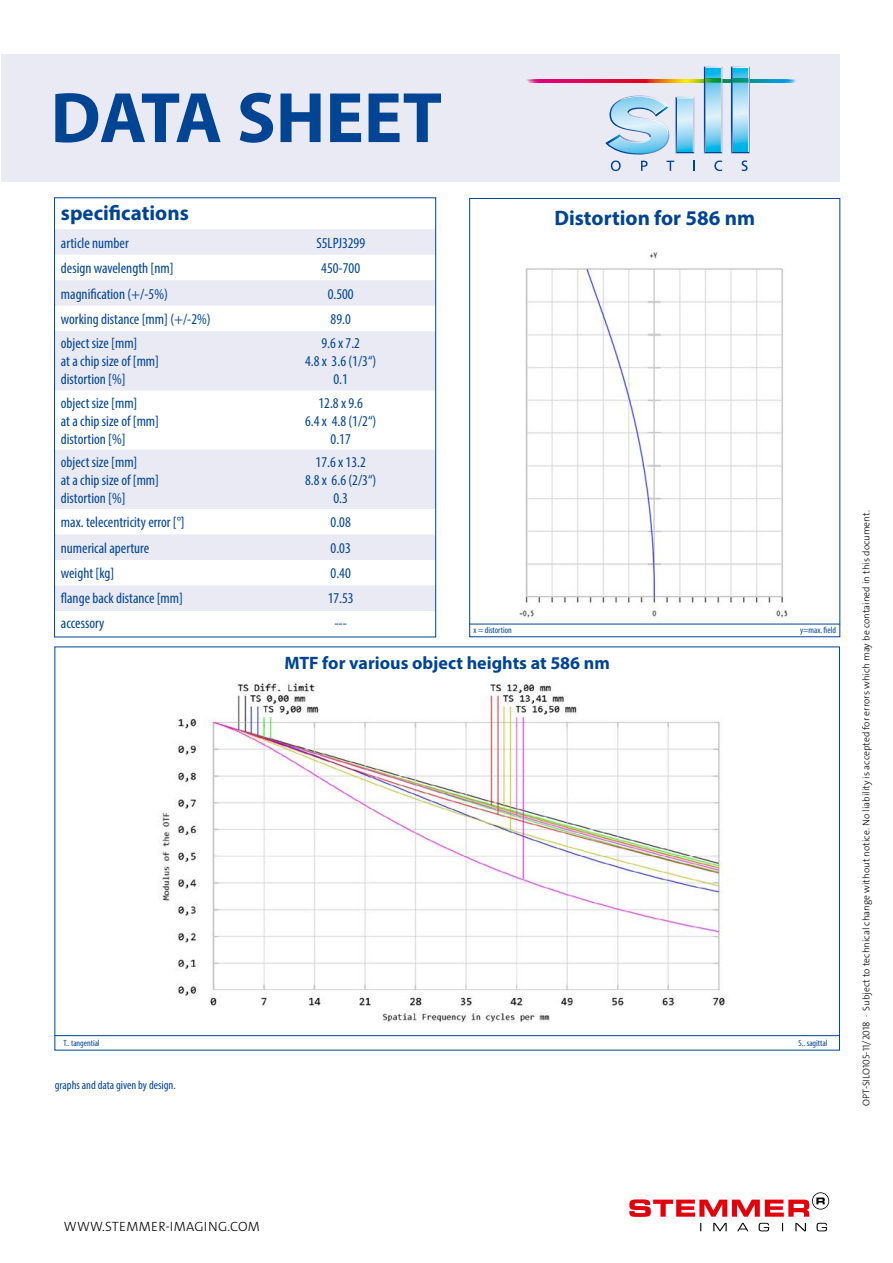
<style>
.page{position:relative;width:893px;height:1263px;background:#fff}
.page>*{position:absolute;margin:0;border:0;box-sizing:border-box;transform-origin:0 0}
.t1{font:700 72px "Myriad Pro";color:#004494}
.t2{font:700 21px "Myriad Pro";color:#004494}
.t3{font:700 18px "Myriad Pro";color:#004494}
.t4{font:condensed 15px/18px "Myriad Pro";color:#004494}
.t5{font:13.5px "The Sans LP3 Lig";letter-spacing:.025em;color:#000}
.t6{font:condensed 12px "Myriad Pro";color:#004494}
.t7{font:9.75px "The Sans LP3 Lig";color:#000}
.t8{font:condensed 9px "Myriad Pro";color:#004494}
</style>
<div class="page">
<svg style="left:56px;top:229px;width:378px;height:382px;fill:#e9eaf4"></svg>
<div style="left:1px;top:54px;width:839px;height:128px;background:#e9eaf4"></div>
<svg style="left:527px;top:79px;width:262px;height:1px"></svg>
<svg style="left:528px;top:82px;width:266px;height:1px"></svg>
<svg style="left:528px;top:81px;width:265px;height:1px"></svg>
<svg style="left:526px;top:80px;width:269px;height:1px"></svg>
<svg style="left:605px;top:66px;width:145px;height:105px"></svg>
<img style="left:519px;top:252px;width:269px;height:366px">
<hr style="left:469px;top:624px;width:371px;height:1px;background:#004494">
<hr style="left:55px;top:1035px;width:784px;height:1px;background:#004494">
<img style="left:161px;top:683px;width:564px;height:340px">
<svg style="left:629px;top:1192px;width:200px;height:39px"></svg>
<h1 class="t1" style="left:51px;top:71px;width:393px">DATA SHEET</h1>
<h2 class="t2" style="left:61px;top:199px;width:129px">specifications</h2>
<p class="t4" style="left:61px;top:233px;width:69px">article number</p>
<p class="t4" style="left:316px;top:233px;width:50px">S5LPJ3299</p>
<p class="t4" style="left:61px;top:259px;width:114px">design wavelength [nm]</p>
<p class="t4" style="left:321px;top:259px;width:40px">450-700</p>
<p class="t4" style="left:61px;top:284px;width:108px">magnification (+/-5%)</p>
<p class="t4" style="left:328px;top:284px;width:28px">0.500</p>
<p class="t4" style="left:61px;top:310px;width:151px">working distance [mm] (+/-2%)</p>
<p class="t4" style="left:331px;top:310px;width:22px">89.0</p>
<p class="t4" style="left:61px;top:334px;width:100px">object size [mm]<br>at a chip size of [mm] distortion [%]</p>
<p class="t4" style="left:305px;top:334px;width:73px;text-align:center">9.6 x 7.2<br>4.8 x 3.6 (1/3“)<br>0.1</p>
<p class="t4" style="left:61px;top:394px;width:100px">object size [mm]<br>at a chip size of [mm] distortion [%]</p>
<p class="t4" style="left:305px;top:394px;width:73px;text-align:center">12.8 x 9.6<br>6.4 x 4.8 (1/2“)<br>0.17</p>
<p class="t4" style="left:61px;top:453px;width:100px">object size [mm]<br>at a chip size of [mm] distortion [%]</p>
<p class="t4" style="left:305px;top:453px;width:73px;text-align:center">17.6 x 13.2<br>8.8 x 6.6 (2/3“)<br>0.3</p>
<p class="t4" style="left:61px;top:513px;width:125px">max. telecentricity error [°]</p>
<p class="t4" style="left:331px;top:513px;width:22px">0.08</p>
<p class="t4" style="left:61px;top:539px;width:90px">numerical aperture</p>
<p class="t4" style="left:331px;top:539px;width:22px">0.03</p>
<p class="t4" style="left:61px;top:564px;width:55px">weight [kg]</p>
<p class="t4" style="left:331px;top:564px;width:22px">0.40</p>
<p class="t4" style="left:61px;top:589px;width:124px">flange back distance [mm]</p>
<p class="t4" style="left:328px;top:589px;width:28px">17.53</p>
<p class="t4" style="left:61px;top:614px;width:45px">accessory</p>
<p class="t4" style="left:334px;top:614px;width:14px">---</p>
<h2 class="t2" style="left:554px;top:204px;width:202px">Distortion for 586 nm</h2>
<p class="t8" style="left:473px;top:625px;width:40px">x = distortion</p>
<p class="t8" style="left:800px;top:625px;width:37px">y=max. field</p>
<p class="t3" style="left:284px;top:651px;width:327px">MTF for various object heights at 586 nm</p>
<p class="t8" style="left:64px;top:1037px;width:38px">T.. tangential</p>
<p class="t8" style="left:799px;top:1037px;width:30px">S.. sagittal</p>
<p class="t6" style="left:55px;top:1077px;width:122px">graphs and data given by design.</p>
<p class="t7" style="left:860px;top:1106px;width:597px;rotate:-90deg">OPT-SILO105-11/2018 ∙ Subject to technical change without notice. No liability is accepted for errors which may be contained in this document.</p>
<p class="t5" style="left:64px;top:1218px;width:197px">WWW.STEMMER-IMAGING.COM</p>
</div>
